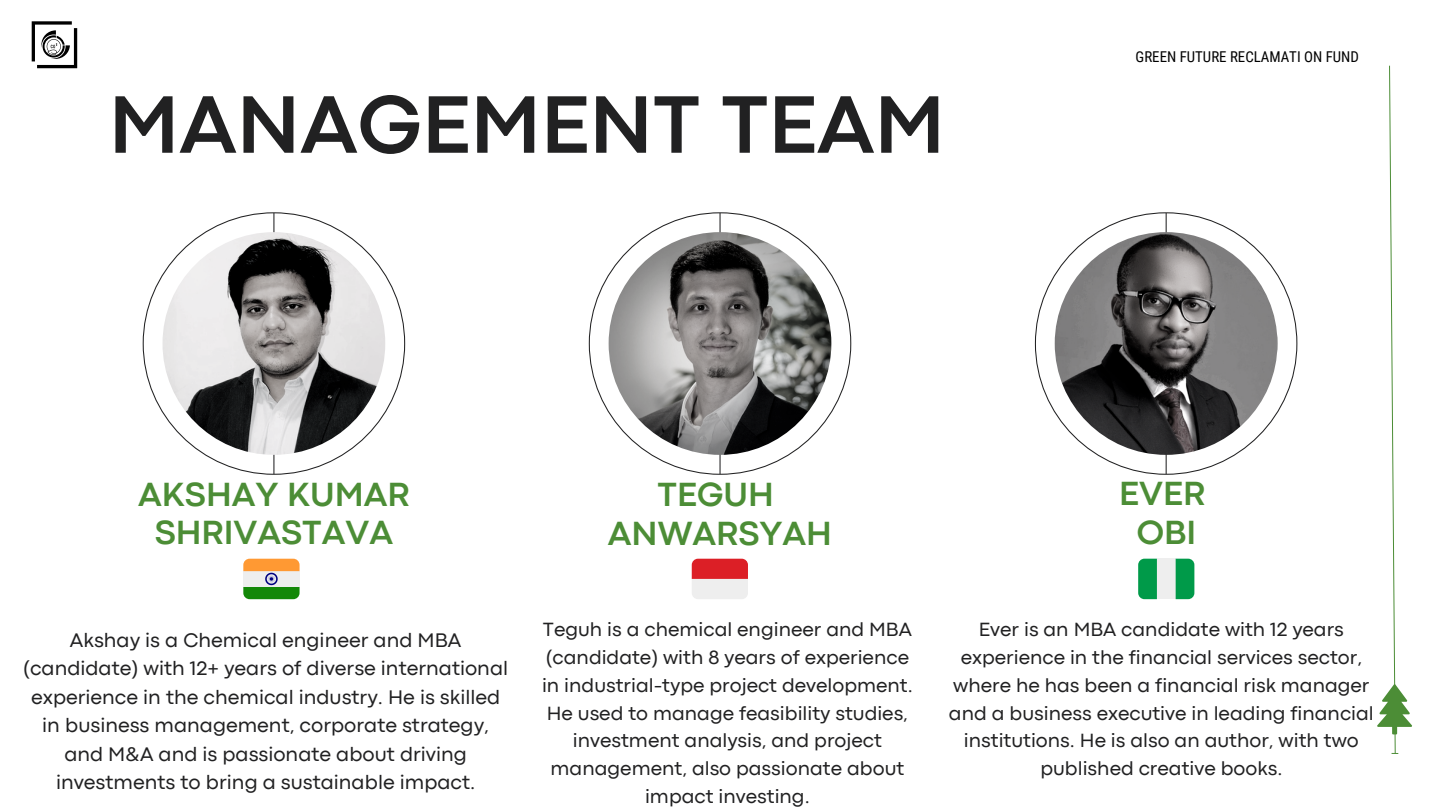
<style>
.page{position:relative;width:1440px;height:810px;background:#fff}
.page>*{position:absolute;margin:0;border:0;box-sizing:border-box;transform-origin:0 0}
.t1{font:700 85px "Codec Pro";color:#212122}
.t2{font:700 35px/38.2px "Codec Pro";color:#4c8d36;text-align:center}
.t3{font:20.5px/28.5px "Codec Pro";color:#212122;text-align:center}
.t4{font:20px/27.8px "Codec Pro";color:#212122;text-align:center}
.t5{font:14.9px "Roboto Condensed";color:#000}
</style>
<div class="page">
<svg style="left:143px;top:212px;width:262px;height:263px"></svg>
<img style="left:163px;top:232px;width:222px;height:223px;border-radius:50%">
<svg style="left:589px;top:212px;width:262px;height:263px"></svg>
<img style="left:609px;top:232px;width:222px;height:223px;border-radius:50%">
<svg style="left:1035px;top:212px;width:262px;height:263px"></svg>
<img style="left:1055px;top:232px;width:222px;height:223px;border-radius:50%">
<svg style="left:32px;top:21px;width:45px;height:47px"></svg>
<svg style="left:1377px;top:65px;width:35px;height:689px"></svg>
<svg style="left:692px;top:559px;width:56px;height:40px"></svg>
<svg style="left:243px;top:559px;width:57px;height:40px"></svg>
<svg style="left:1138px;top:559px;width:19px;height:40px"></svg>
<div style="left:1157px;top:559px;width:19px;height:40px;background:#eee"></div>
<svg style="left:1176px;top:559px;width:18px;height:40px"></svg>
<h1 class="t1" style="left:109px;top:94px;width:838px">MANAGEMENT TEAM</h1>
<p class="t5" style="left:1136px;top:48px;width:225px">GREEN FUTURE RECLAMATI ON FUND</p>
<h2 class="t2" style="left:138px;top:478px;width:273px">AKSHAY KUMAR<br>SHRIVASTAVA</h2>
<p class="t3" style="left:23px;top:627px;width:486px">Akshay is a Chemical engineer and MBA (candidate) with 12+ years of diverse international experience in the chemical industry. He is skilled in business management, corporate strategy, and M&amp;A and is passionate about driving investments to bring a sustainable impact.</p>
<h2 class="t2" style="left:608px;top:478px;width:226px">TEGUH<br>ANWARSYAH</h2>
<p class="t4" style="left:542px;top:617px;width:372px">Teguh is a chemical engineer and MBA (candidate) with 8 years of experience in industrial-type project development.<br>He used to manage feasibility studies, investment analysis, and project management, also passionate about impact investing.</p>
<h2 class="t2" style="left:1119px;top:477px;width:87px">EVER<br>OBI</h2>
<p class="t4" style="left:949px;top:617px;width:426px">Ever is an MBA candidate with 12 years experience in the financial services sector, where he has been a financial risk manager and a business executive in leading financial institutions. He is also an author, with two published creative books.</p>
</div>
